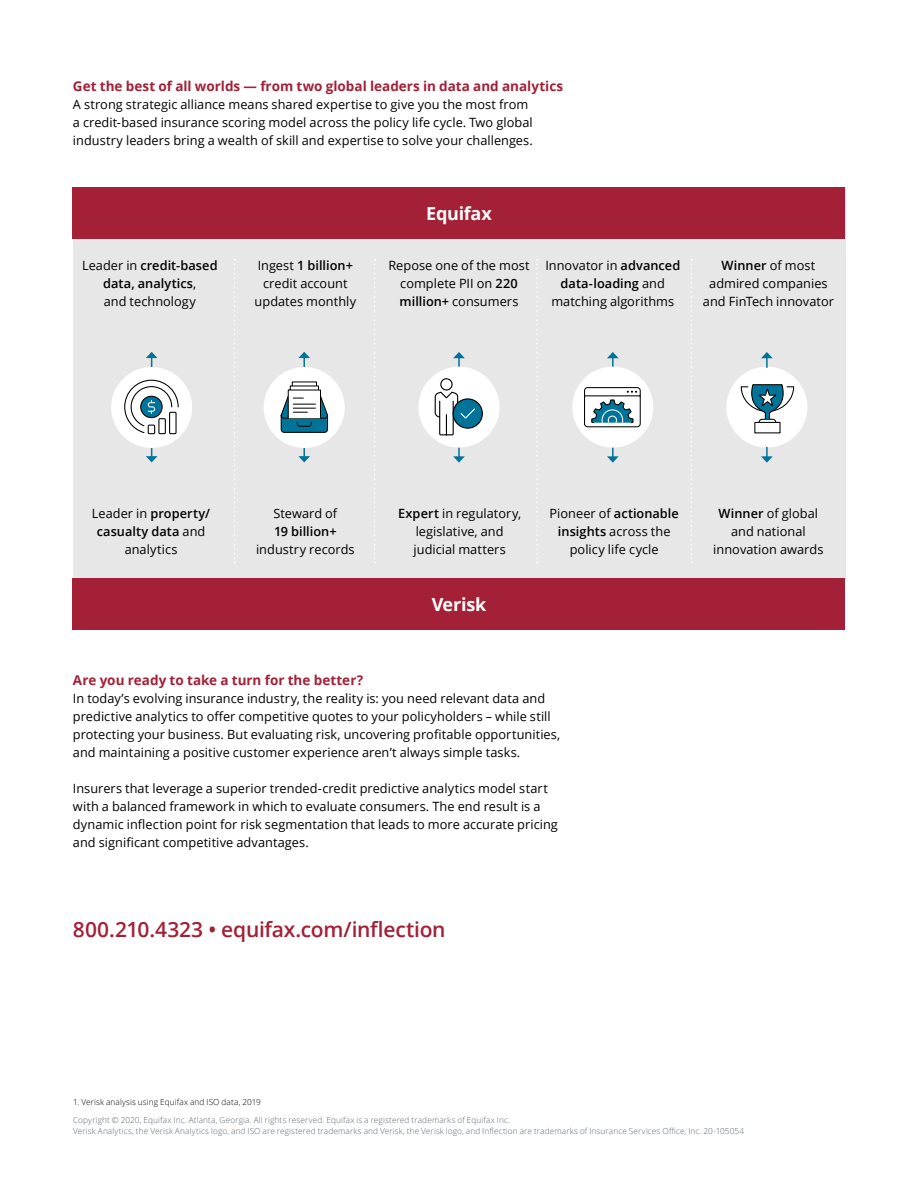
<style>
.page{position:relative;width:918px;height:1188px;background:#fff}
.page>*{position:absolute;margin:0;border:0;box-sizing:border-box;transform-origin:0 0}
.t1{font:600 21px "Open Sans";letter-spacing:-.015em;color:#a42036}
.t2{font:700 18px "Open Sans";letter-spacing:-.015em;color:#fff}
.t3{font:700 13.5px "Open Sans";color:#a42036}
.t4{font:12.75px/18px "Open Sans";letter-spacing:.005em;color:#000;text-align:center}
.t5{font:600 12.75px/18px "Open Sans";letter-spacing:.005em;color:#000;text-align:center}
.t6{font:300 8.25px/11.2px "Open Sans";letter-spacing:.015em;color:#5b6771}
.t7{font:300 8.25px "Open Sans";letter-spacing:.015em;color:#000}
.s1{font-weight:400}
.s2{font-weight:600}
</style>
<div class="page">
<div style="left:73px;top:187px;width:772px;height:393px;background:#e7e7e7"></div>
<div style="left:73px;top:187px;width:772px;height:52px;background:#a42036"></div>
<div style="left:73px;top:579px;width:772px;height:51px;background:#a42036"></div>
<svg style="left:146px;top:448px;width:12px;height:14px"></svg>
<svg style="left:146px;top:352px;width:12px;height:15px"></svg>
<div style="left:111px;top:367px;width:81px;height:81px;background:#fff;border-radius:50%"></div>
<svg style="left:298px;top:352px;width:12px;height:15px"></svg>
<svg style="left:298px;top:448px;width:12px;height:14px"></svg>
<div style="left:264px;top:367px;width:81px;height:81px;background:#fff;border-radius:50%"></div>
<svg style="left:280px;top:381px;width:49px;height:52px"></svg>
<svg style="left:234px;top:259px;width:2px;height:304px"></svg>
<svg style="left:374px;top:259px;width:2px;height:304px"></svg>
<svg style="left:536px;top:259px;width:2px;height:304px"></svg>
<svg style="left:691px;top:259px;width:1px;height:304px"></svg>
<svg style="left:124px;top:379px;width:55px;height:60px"></svg>
<svg style="left:453px;top:448px;width:12px;height:15px"></svg>
<svg style="left:453px;top:352px;width:12px;height:15px"></svg>
<div style="left:418px;top:367px;width:82px;height:81px;background:#fff;border-radius:50%"></div>
<svg style="left:453px;top:399px;width:29px;height:29px"></svg>
<div style="left:453px;top:398px;width:30px;height:31px;border:1px solid #000;border-radius:50%"></div>
<svg style="left:434px;top:378px;width:42px;height:58px"></svg>
<div style="left:726px;top:367px;width:81px;height:81px;background:#fff;border-radius:50%"></div>
<svg style="left:761px;top:447px;width:12px;height:16px"></svg>
<svg style="left:761px;top:352px;width:12px;height:16px"></svg>
<svg style="left:740px;top:384px;width:55px;height:39px"></svg>
<svg style="left:607px;top:448px;width:12px;height:15px"></svg>
<svg style="left:607px;top:352px;width:12px;height:15px"></svg>
<div style="left:572px;top:367px;width:81px;height:81px;background:#fff;border-radius:50%"></div>
<svg style="left:584px;top:387px;width:57px;height:41px"></svg>
<p class="t3" style="left:73px;top:77px;width:492px">Get the best of all worlds — from two global leaders in data and analytics</p>
<p class="t4" style="left:73px;top:95px;width:461px;text-align:left">A strong strategic alliance means shared expertise to give you the most from a credit-based insurance scoring model across the policy life cycle. Two global industry leaders bring a wealth of skill and expertise to solve your challenges.</p>
<h2 class="t2" style="left:426px;top:201px;width:67px">Equifax</h2>
<p class="t5" style="left:82px;top:256px;width:137px"><span class="s1">Leader in</span> credit-based data, analytics<span class="s1">,<br>and technology</span></p>
<p class="t4" style="left:255px;top:256px;width:103px">Ingest <span class="s2">1 billion+ </span>credit account updates monthly</p>
<p class="t4" style="left:388px;top:256px;width:143px">Repose one of the most complete PII on <span class="s2">220 million+</span> consumers</p>
<p class="t4" style="left:545px;top:256px;width:136px">Innovator in <span class="s2">advanced data-loading</span> and matching algorithms</p>
<p class="t4" style="left:703px;top:256px;width:133px"><span class="s2">Winner</span> of most admired companies and FinTech innovator</p>
<p class="t5" style="left:92px;top:504px;width:120px"><span class="s1">Leader in</span> property/ casualty data <span class="s1">and analytics</span></p>
<p class="t4" style="left:273px;top:504px;width:65px">Steward of</p>
<p class="t5" style="left:274px;top:522px;width:64px">19 billion+</p>
<p class="t4" style="left:256px;top:540px;width:100px">industry records</p>
<p class="t4" style="left:398px;top:504px;width:125px"><span class="s2">Expert</span> in regulatory, legislative, and judicial matters</p>
<p class="t4" style="left:550px;top:504px;width:131px">Pioneer of <span class="s2">actionable insights</span> across the policy life cycle</p>
<p class="t4" style="left:713px;top:504px;width:112px"><span class="s2">Winner</span> of global and national innovation awards</p>
<h2 class="t2" style="left:432px;top:592px;width:56px">Verisk</h2>
<p class="t3" style="left:73px;top:671px;width:292px">Are you ready to take a turn for the better?</p>
<p class="t4" style="left:73px;top:689px;width:489px;text-align:left">In today’s evolving insurance industry, the reality is: you need relevant data and predictive analytics to offer competitive quotes to your policyholders – while still protecting your business. But evaluating risk, uncovering profitable opportunities, and maintaining a positive customer experience aren’t always simple tasks.</p>
<p class="t4" style="left:73px;top:779px;width:487px;text-align:left">Insurers that leverage a superior trended-credit predictive analytics model start with a balanced framework in which to evaluate consumers. The end result is a dynamic inflection point for risk segmentation that leads to more accurate pricing and significant competitive advantages.</p>
<h1 class="t1" style="left:73px;top:915px;width:374px">800.210.4323 • equifax.com/inflection</h1>
<p class="t7" style="left:73px;top:1096px;width:189px">1. Verisk analysis using Equifax and ISO data, 2019</p>
<p class="t6" style="left:73px;top:1114px;width:673px">Copyright © 2020, Equifax Inc. Atlanta, Georgia. All rights reserved. Equifax is a registered trademarks of Equifax Inc.<br>Verisk Analytics, the Verisk Analytics logo, and ISO are registered trademarks and Verisk, the Verisk logo, and Inflection are trademarks of Insurance Services Office, Inc. 20-105054</p>
</div>
